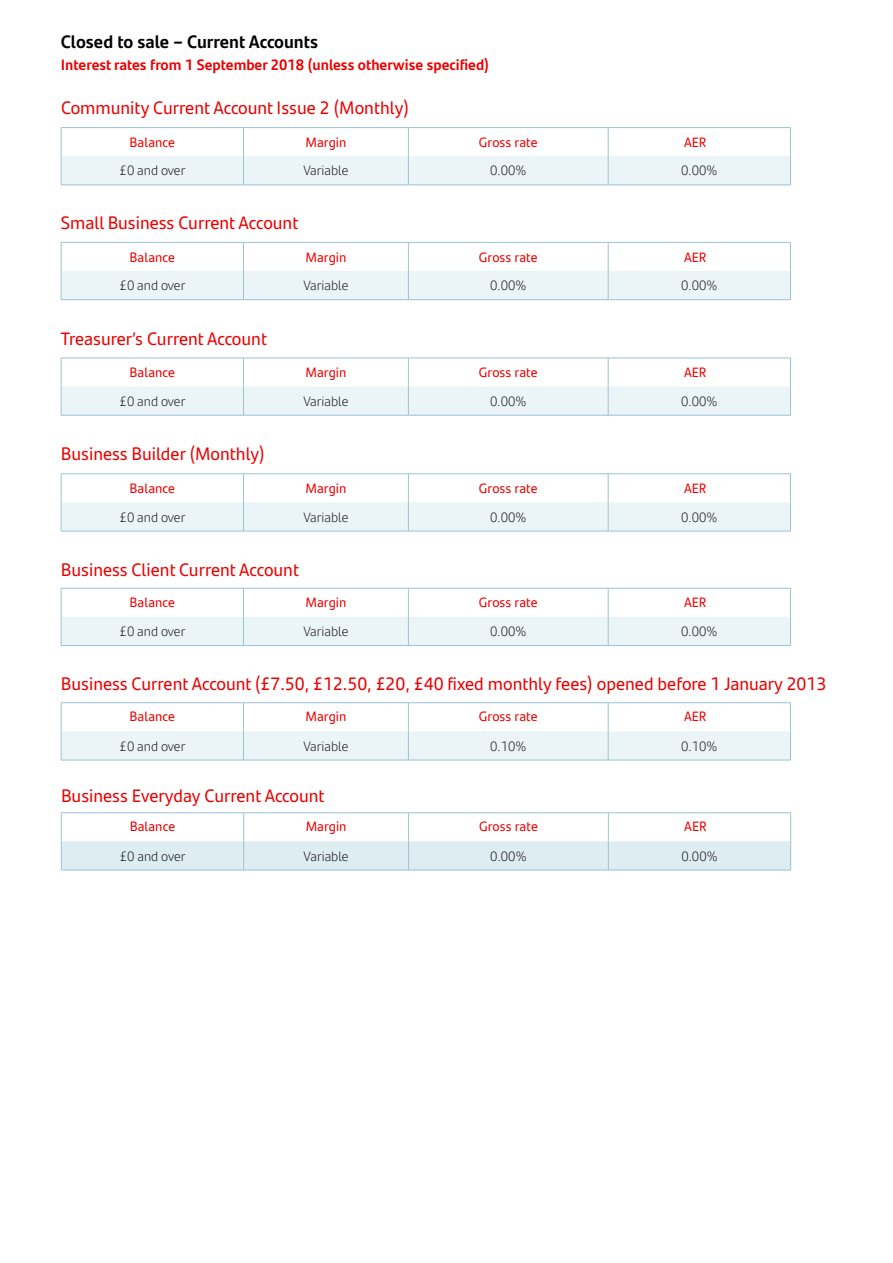
<style>
.page{position:relative;width:893px;height:1263px;background:#fff}
.page>*{position:absolute;margin:0;border:0;box-sizing:border-box;transform-origin:0 0}
.t1{font:18px "Santander Text";color:#ec0000}
.t2{font:700 18px "Santander Text";color:#000}
.t3{font:700 15px "Santander Text";color:#ec0000}
.t4{font:300 13.5px "Santander Text";color:#000}
.t5{font:13.5px "Santander Text";letter-spacing:.005em;color:#ec0000}
</style>
<div class="page">
<hr style="left:61px;top:127px;width:182px;height:1px;background:#9bc3d3">
<hr style="left:243px;top:127px;width:165px;height:1px;background:#9bc3d3">
<hr style="left:408px;top:127px;width:200px;height:1px;background:#9bc3d3">
<hr style="left:608px;top:127px;width:183px;height:1px;background:#9bc3d3">
<svg style="left:61px;top:128px;width:730px;height:57px"></svg>
<hr style="left:61px;top:185px;width:182px;height:1px;background:#9bc3d3">
<hr style="left:243px;top:185px;width:165px;height:1px;background:#9bc3d3">
<hr style="left:408px;top:185px;width:200px;height:1px;background:#9bc3d3">
<hr style="left:608px;top:185px;width:183px;height:1px;background:#9bc3d3">
<svg style="left:61px;top:242px;width:730px;height:57px"></svg>
<hr style="left:61px;top:299px;width:182px;height:1px;background:#9bc3d3">
<hr style="left:243px;top:299px;width:165px;height:1px;background:#9bc3d3">
<hr style="left:408px;top:299px;width:200px;height:1px;background:#9bc3d3">
<hr style="left:608px;top:299px;width:183px;height:1px;background:#9bc3d3">
<svg style="left:61px;top:358px;width:730px;height:57px"></svg>
<hr style="left:61px;top:415px;width:182px;height:1px;background:#9bc3d3">
<hr style="left:243px;top:415px;width:165px;height:1px;background:#9bc3d3">
<hr style="left:408px;top:415px;width:200px;height:1px;background:#9bc3d3">
<hr style="left:608px;top:415px;width:183px;height:1px;background:#9bc3d3">
<hr style="left:61px;top:473px;width:182px;height:1px;background:#9bc3d3">
<hr style="left:243px;top:473px;width:165px;height:1px;background:#9bc3d3">
<hr style="left:408px;top:473px;width:200px;height:1px;background:#9bc3d3">
<hr style="left:608px;top:473px;width:183px;height:1px;background:#9bc3d3">
<svg style="left:61px;top:474px;width:730px;height:57px"></svg>
<hr style="left:61px;top:531px;width:182px;height:1px;background:#9bc3d3">
<hr style="left:243px;top:531px;width:165px;height:1px;background:#9bc3d3">
<hr style="left:408px;top:531px;width:200px;height:1px;background:#9bc3d3">
<hr style="left:608px;top:531px;width:183px;height:1px;background:#9bc3d3">
<svg style="left:61px;top:588px;width:730px;height:57px"></svg>
<hr style="left:61px;top:645px;width:182px;height:1px;background:#9bc3d3">
<hr style="left:243px;top:645px;width:165px;height:1px;background:#9bc3d3">
<hr style="left:408px;top:645px;width:200px;height:1px;background:#9bc3d3">
<hr style="left:608px;top:645px;width:183px;height:1px;background:#9bc3d3">
<hr style="left:61px;top:702px;width:182px;height:1px;background:#9bc3d3">
<hr style="left:243px;top:702px;width:165px;height:1px;background:#9bc3d3">
<hr style="left:408px;top:702px;width:200px;height:1px;background:#9bc3d3">
<hr style="left:608px;top:702px;width:183px;height:1px;background:#9bc3d3">
<svg style="left:61px;top:703px;width:730px;height:57px"></svg>
<hr style="left:61px;top:760px;width:182px;height:1px;background:#9bc3d3">
<hr style="left:243px;top:760px;width:165px;height:1px;background:#9bc3d3">
<hr style="left:408px;top:760px;width:200px;height:1px;background:#9bc3d3">
<hr style="left:608px;top:760px;width:183px;height:1px;background:#9bc3d3">
<hr style="left:61px;top:812px;width:183px;height:1px;background:#9bc3d3">
<hr style="left:244px;top:812px;width:165px;height:1px;background:#9bc3d3">
<hr style="left:409px;top:812px;width:199px;height:1px;background:#9bc3d3">
<hr style="left:608px;top:812px;width:183px;height:1px;background:#9bc3d3">
<svg style="left:61px;top:813px;width:730px;height:57px"></svg>
<hr style="left:61px;top:870px;width:183px;height:1px;background:#9bc3d3">
<hr style="left:244px;top:870px;width:165px;height:1px;background:#9bc3d3">
<hr style="left:409px;top:870px;width:199px;height:1px;background:#9bc3d3">
<hr style="left:608px;top:870px;width:183px;height:1px;background:#9bc3d3">
<p class="t2" style="left:61px;top:27px;width:259px">Closed to sale – Current Accounts</p>
<p class="t3" style="left:61px;top:53px;width:430px">Interest rates from 1 September 2018 (unless otherwise specified)</p>
<p class="t1" style="left:61px;top:94px;width:349px">Community Current Account Issue 2 (Monthly)</p>
<p class="t5" style="left:129px;top:132px;width:47px">Balance</p>
<p class="t5" style="left:305px;top:132px;width:42px">Margin</p>
<p class="t5" style="left:479px;top:132px;width:60px">Gross rate</p>
<p class="t5" style="left:684px;top:132px;width:24px">AER</p>
<p class="t4" style="left:120px;top:161px;width:67px">£0 and over</p>
<p class="t4" style="left:303px;top:161px;width:47px">Variable</p>
<p class="t4" style="left:490px;top:161px;width:38px">0.00%</p>
<p class="t4" style="left:681px;top:161px;width:38px">0.00%</p>
<p class="t1" style="left:61px;top:210px;width:239px">Small Business Current Account</p>
<p class="t5" style="left:129px;top:247px;width:47px">Balance</p>
<p class="t5" style="left:305px;top:247px;width:42px">Margin</p>
<p class="t5" style="left:479px;top:247px;width:60px">Gross rate</p>
<p class="t5" style="left:684px;top:247px;width:24px">AER</p>
<p class="t4" style="left:120px;top:275px;width:67px">£0 and over</p>
<p class="t4" style="left:303px;top:275px;width:47px">Variable</p>
<p class="t4" style="left:490px;top:275px;width:38px">0.00%</p>
<p class="t4" style="left:681px;top:275px;width:38px">0.00%</p>
<p class="t1" style="left:61px;top:325px;width:208px">Treasurer’s Current Account</p>
<p class="t5" style="left:129px;top:362px;width:47px">Balance</p>
<p class="t5" style="left:305px;top:362px;width:42px">Margin</p>
<p class="t5" style="left:479px;top:362px;width:60px">Gross rate</p>
<p class="t5" style="left:684px;top:362px;width:24px">AER</p>
<p class="t4" style="left:120px;top:391px;width:67px">£0 and over</p>
<p class="t4" style="left:303px;top:391px;width:47px">Variable</p>
<p class="t4" style="left:490px;top:391px;width:38px">0.00%</p>
<p class="t4" style="left:681px;top:391px;width:38px">0.00%</p>
<p class="t1" style="left:61px;top:440px;width:205px">Business Builder (Monthly)</p>
<p class="t5" style="left:129px;top:478px;width:47px">Balance</p>
<p class="t5" style="left:305px;top:478px;width:42px">Margin</p>
<p class="t5" style="left:479px;top:478px;width:60px">Gross rate</p>
<p class="t5" style="left:684px;top:478px;width:24px">AER</p>
<p class="t4" style="left:120px;top:507px;width:67px">£0 and over</p>
<p class="t4" style="left:303px;top:507px;width:47px">Variable</p>
<p class="t4" style="left:490px;top:507px;width:38px">0.00%</p>
<p class="t4" style="left:681px;top:507px;width:38px">0.00%</p>
<p class="t1" style="left:61px;top:556px;width:240px">Business Client Current Account</p>
<p class="t5" style="left:129px;top:592px;width:47px">Balance</p>
<p class="t5" style="left:305px;top:592px;width:42px">Margin</p>
<p class="t5" style="left:479px;top:592px;width:60px">Gross rate</p>
<p class="t5" style="left:684px;top:592px;width:24px">AER</p>
<p class="t4" style="left:120px;top:621px;width:67px">£0 and over</p>
<p class="t4" style="left:303px;top:621px;width:47px">Variable</p>
<p class="t4" style="left:490px;top:621px;width:38px">0.00%</p>
<p class="t4" style="left:681px;top:621px;width:38px">0.00%</p>
<p class="t1" style="left:61px;top:670px;width:767px">Business Current Account (£7.50, £12.50, £20, £40 fixed monthly fees) opened before 1 January 2013</p>
<p class="t5" style="left:129px;top:706px;width:47px">Balance</p>
<p class="t5" style="left:305px;top:706px;width:42px">Margin</p>
<p class="t5" style="left:479px;top:706px;width:60px">Gross rate</p>
<p class="t5" style="left:684px;top:706px;width:24px">AER</p>
<p class="t4" style="left:120px;top:736px;width:67px">£0 and over</p>
<p class="t4" style="left:303px;top:736px;width:47px">Variable</p>
<p class="t4" style="left:490px;top:736px;width:38px">0.10%</p>
<p class="t4" style="left:681px;top:736px;width:38px">0.10%</p>
<p class="t1" style="left:61px;top:782px;width:265px">Business Everyday Current Account</p>
<p class="t5" style="left:130px;top:816px;width:47px">Balance</p>
<p class="t5" style="left:306px;top:816px;width:42px">Margin</p>
<p class="t5" style="left:479px;top:816px;width:60px">Gross rate</p>
<p class="t5" style="left:684px;top:816px;width:24px">AER</p>
<p class="t4" style="left:120px;top:846px;width:67px">£0 and over</p>
<p class="t4" style="left:303px;top:846px;width:47px">Variable</p>
<p class="t4" style="left:490px;top:846px;width:38px">0.00%</p>
<p class="t4" style="left:681px;top:846px;width:38px">0.00%</p>
</div>
